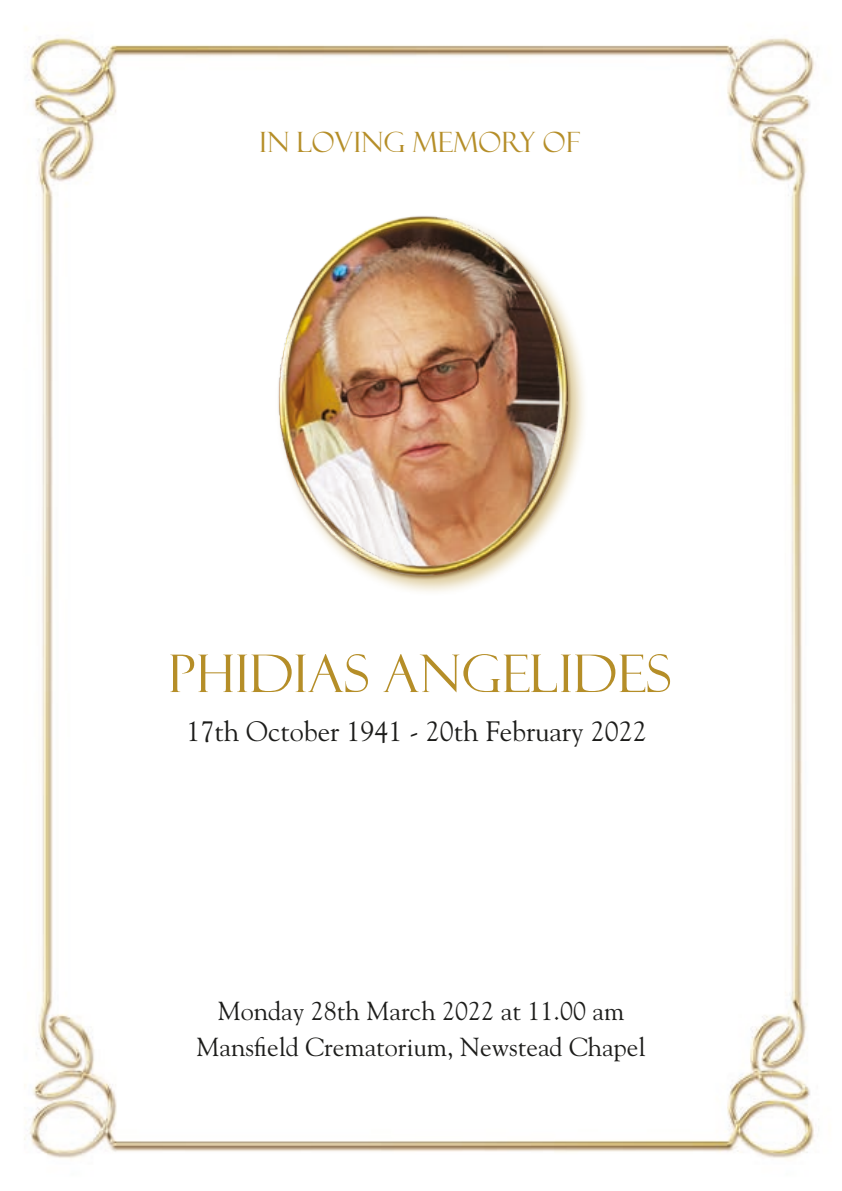
<style>
.page{position:relative;width:842px;height:1191px;background:#fff}
.page>*{position:absolute;margin:0;border:0;box-sizing:border-box;transform-origin:0 0}
.t1{font:52px "Felix Titling";letter-spacing:.01em;color:#b58e28}
.t2{font:28px "Goudy";color:#1d1d1b}
.t3{font:28px "Felix Titling";letter-spacing:.01em;color:#b58e28}
.t4{font:26px/36px "Goudy";color:#1d1d1b;text-align:center}
</style>
<div class="page">
<img style="left:24px;top:28px;width:791px;height:1131px">
<div style="left:275px;top:214px;width:314px;height:383px;background:#b58e28;opacity:.5"></div>
<img style="left:272px;top:209px;width:303px;height:373px">
<p class="t3" style="left:259px;top:126px;width:322px">IN LOVING MEMORY OF</p>
<h1 class="t1" style="left:168px;top:644px;width:504px">PHIDIAS ANGELIDES</h1>
<p class="t2" style="left:186px;top:713px;width:462px">17th October 1941 - 20th February 2022</p>
<p class="t4" style="left:196px;top:993px;width:451px">Monday 28th March 2022 at 11.00 am<br>Mansfield Crematorium, Newstead Chapel</p>
</div>
